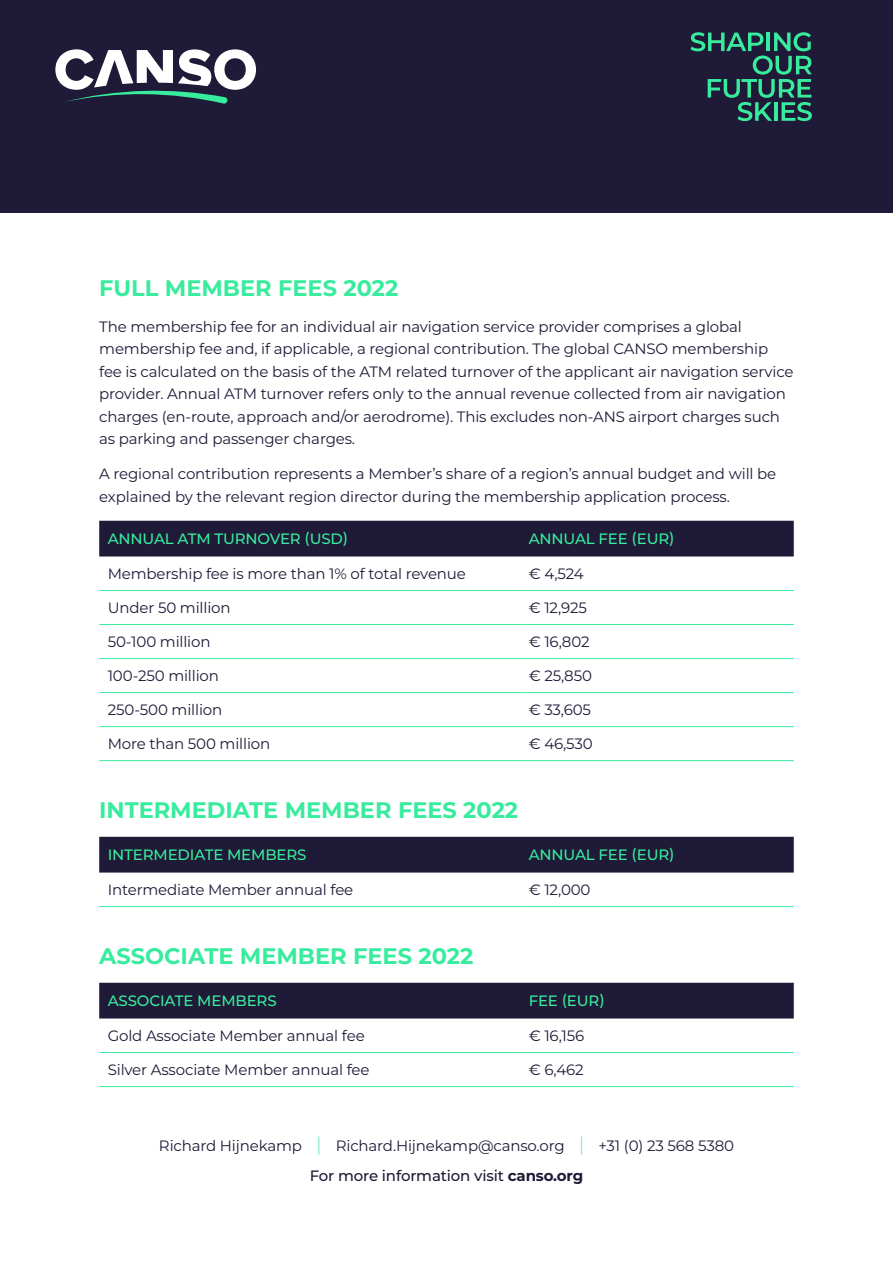
<style>
.page{position:relative;width:893px;height:1263px;background:#fff}
.page>*{position:absolute;margin:0;border:0;box-sizing:border-box;transform-origin:0 0}
.t1{font:700 22.5px "Montserrat";color:#38ec9d}
.t2{font:15px/22.5px "Montserrat";letter-spacing:-.01em;color:#1e1a37}
.t3{font:500 15px "Montserrat";letter-spacing:-.01em;color:#38ec9d}
.s1{font-weight:300;font-size:19.5px;color:#38ec9d}
.s2{font-weight:500}
.s3{font-weight:700}
</style>
<div class="page">
<div style="left:0;top:0;width:893px;height:212px;background:#1e1a37"></div>
<svg style="left:690px;top:32px;width:122px;height:89px"></svg>
<svg style="left:55px;top:49px;width:201px;height:55px"></svg>
<div style="left:99px;top:521px;width:695px;height:35px;background:#1e1a37"></div>
<hr style="left:99px;top:590px;width:421px;height:1px;background:#38ec9d">
<hr style="left:520px;top:590px;width:274px;height:1px;background:#38ec9d">
<hr style="left:99px;top:624px;width:421px;height:1px;background:#38ec9d">
<hr style="left:520px;top:624px;width:274px;height:1px;background:#38ec9d">
<hr style="left:99px;top:658px;width:421px;height:1px;background:#38ec9d">
<hr style="left:520px;top:658px;width:274px;height:1px;background:#38ec9d">
<hr style="left:99px;top:692px;width:421px;height:1px;background:#38ec9d">
<hr style="left:520px;top:692px;width:274px;height:1px;background:#38ec9d">
<hr style="left:99px;top:726px;width:421px;height:1px;background:#38ec9d">
<hr style="left:520px;top:726px;width:274px;height:1px;background:#38ec9d">
<hr style="left:99px;top:760px;width:421px;height:1px;background:#38ec9d">
<hr style="left:520px;top:760px;width:274px;height:1px;background:#38ec9d">
<div style="left:99px;top:837px;width:695px;height:35px;background:#1e1a37"></div>
<hr style="left:99px;top:906px;width:421px;height:1px;background:#38ec9d">
<hr style="left:520px;top:906px;width:274px;height:1px;background:#38ec9d">
<div style="left:99px;top:983px;width:695px;height:35px;background:#1e1a37"></div>
<hr style="left:99px;top:1052px;width:421px;height:1px;background:#38ec9d">
<hr style="left:520px;top:1052px;width:274px;height:1px;background:#38ec9d">
<hr style="left:99px;top:1086px;width:421px;height:1px;background:#38ec9d">
<hr style="left:520px;top:1086px;width:274px;height:1px;background:#38ec9d">
<h1 class="t1" style="left:99px;top:272px;width:301px">FULL MEMBER FEES 2022</h1>
<p class="t2" style="left:99px;top:315px;width:696px">The membership fee for an individual air navigation service provider comprises a global membership fee and, if applicable, a regional contribution. The global CANSO membership fee is calculated on the basis of the ATM related turnover of the applicant air navigation service provider. Annual ATM turnover refers only to the annual revenue collected from air navigation charges (en-route, approach and/or aerodrome). This excludes non-ANS airport charges such as parking and passenger charges.</p>
<p class="t2" style="left:99px;top:462px;width:679px">A regional contribution represents a Member’s share of a region’s annual budget and will be explained by the relevant region director during the membership application process.</p>
<p class="t3" style="left:108px;top:528px;width:242px">ANNUAL ATM TURNOVER (USD)</p>
<p class="t3" style="left:529px;top:528px;width:147px">ANNUAL FEE (EUR)</p>
<p class="t2" style="left:108px;top:561px;width:360px">Membership fee is more than 1% of total revenue</p>
<p class="t2" style="left:529px;top:561px;width:56px">€ 4,524</p>
<p class="t2" style="left:108px;top:596px;width:124px">Under 50 million</p>
<p class="t2" style="left:529px;top:596px;width:60px">€ 12,925</p>
<p class="t2" style="left:108px;top:630px;width:104px">50-100 million</p>
<p class="t2" style="left:529px;top:630px;width:62px">€ 16,802</p>
<p class="t2" style="left:108px;top:664px;width:113px">100-250 million</p>
<p class="t2" style="left:529px;top:664px;width:65px">€ 25,850</p>
<p class="t2" style="left:108px;top:698px;width:116px">250-500 million</p>
<p class="t2" style="left:529px;top:698px;width:64px">€ 33,605</p>
<p class="t2" style="left:108px;top:732px;width:164px">More than 500 million</p>
<p class="t2" style="left:529px;top:732px;width:66px">€ 46,530</p>
<h1 class="t1" style="left:99px;top:794px;width:420px">INTERMEDIATE MEMBER FEES 2022</h1>
<p class="t3" style="left:108px;top:844px;width:200px">INTERMEDIATE MEMBERS</p>
<p class="t3" style="left:529px;top:844px;width:147px">ANNUAL FEE (EUR)</p>
<p class="t2" style="left:108px;top:878px;width:247px">Intermediate Member annual fee</p>
<p class="t2" style="left:529px;top:878px;width:63px">€ 12,000</p>
<h1 class="t1" style="left:99px;top:940px;width:376px">ASSOCIATE MEMBER FEES 2022</h1>
<p class="t3" style="left:108px;top:990px;width:170px">ASSOCIATE MEMBERS</p>
<p class="t3" style="left:529px;top:990px;width:78px">FEE (EUR)</p>
<p class="t2" style="left:108px;top:1023px;width:258px">Gold Associate Member annual fee</p>
<p class="t2" style="left:529px;top:1023px;width:57px">€ 16,156</p>
<p class="t2" style="left:108px;top:1058px;width:263px">Silver Associate Member annual fee</p>
<p class="t2" style="left:529px;top:1058px;width:56px">€ 6,462</p>
<p class="t2" style="left:159px;top:1131px;width:577px;line-height:29.2px;text-align:center">Richard Hijnekamp <span class="s1">|</span> Richard.Hijnekamp@canso.org <span class="s1">|</span> +31 (0) 23 568 5380<br><span class="s2">For more information visit</span> <span class="s3">canso.org</span></p>
</div>
